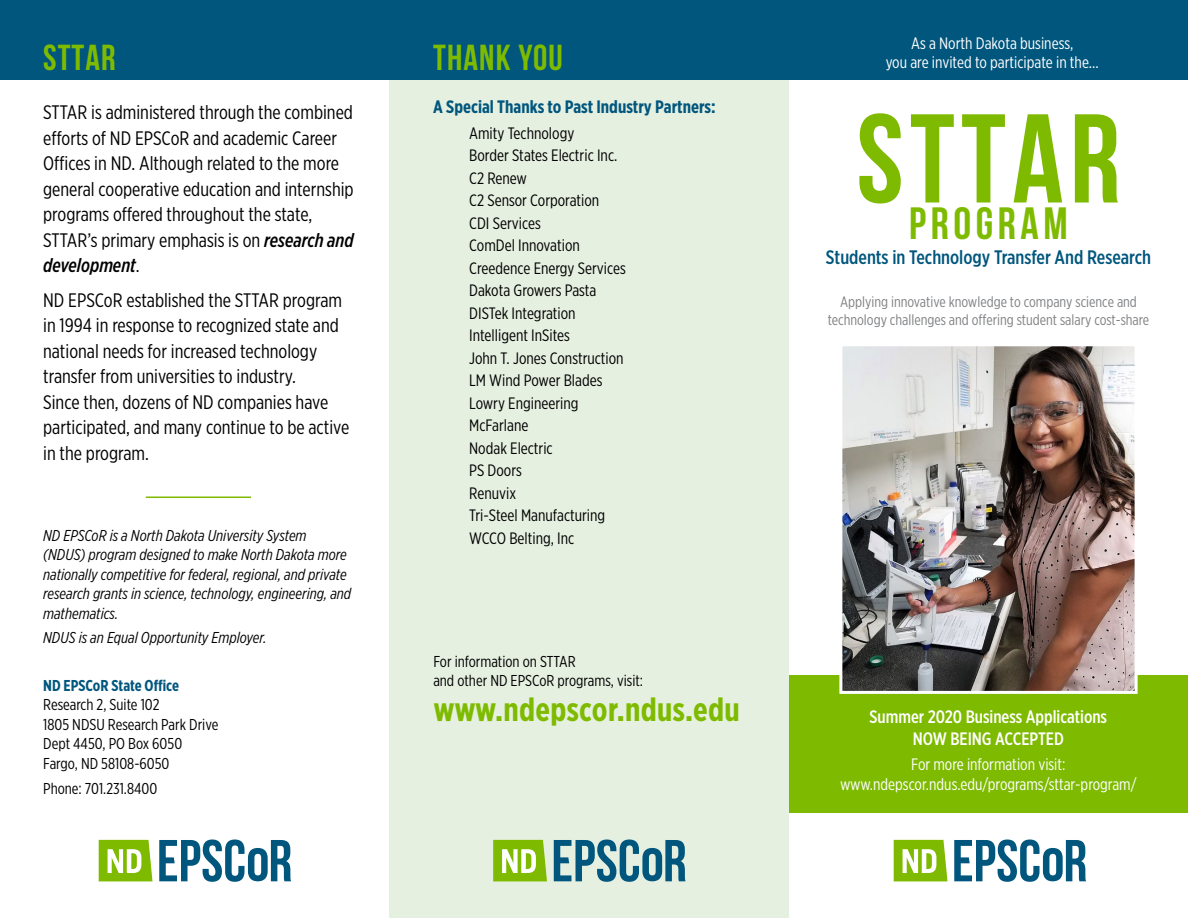
<style>
.page{position:relative;width:1188px;height:918px;background:#fff}
.page>*{position:absolute;margin:0;border:0;box-sizing:border-box;transform-origin:0 0}
.t1{font:700 126px "Bebas Neue";letter-spacing:.05em;color:#7ebb00}
.t2{font:700 45px "Bebas Neue";letter-spacing:.1em;color:#7ebb00}
.t3{font:700 36px "Bebas Neue";letter-spacing:.03em;color:#7ebb00}
.t4{font:700 33px "Gotham X Narrow";letter-spacing:.01em;color:#7ebb00}
.t5{font:19.5px/25.5px "Gotham X Narrow";color:#000}
.t6{font:500 19.5px "Gotham X Narrow";color:#00567d}
.t7{font:500 18px/21.6px "Gotham X Narrow";color:#fff;text-align:center}
.t8{font:700 18px "Gotham X Narrow";color:#00567d}
.t9{font:16.5px/22.5px "Gotham X Narrow";color:#000}
.t10{font:16.5px/19.5px "Gotham X Narrow";color:#fff;text-align:center}
.t11{font:italic 15.75px/19.5px "Gotham X Narrow";color:#000}
.t12{font:15.75px/19.5px "Gotham X Narrow";color:#000}
.t13{font:700 15.75px "Gotham X Narrow";color:#00567d}
.t14{font:15px/18px "Gotham X Narrow";color:#808285;text-align:center}
.s1{font-weight:500;font-style:italic}
</style>
<div class="page">
<div style="left:789px;top:675px;width:399px;height:137px;background:#7ebb00"></div>
<div style="left:390px;top:14px;width:399px;height:904px;background:#e6f0e1"></div>
<div style="left:0;top:0;width:1188px;height:79px;background:#00567d"></div>
<svg style="left:894px;top:840px;width:54px;height:41px"></svg>
<svg style="left:954px;top:840px;width:132px;height:42px"></svg>
<svg style="left:493px;top:840px;width:54px;height:41px;background:#a0cc44"></svg>
<svg style="left:554px;top:840px;width:132px;height:42px"></svg>
<svg style="left:99px;top:840px;width:54px;height:41px"></svg>
<svg style="left:159px;top:840px;width:132px;height:42px"></svg>
<img style="left:843px;top:347px;width:291px;height:343px">
<div style="left:839px;top:343px;width:299px;height:351px;border:3px solid #fff"></div>
<hr style="left:146px;top:496px;width:105px;height:2px;background:#7ebb00">
<h3 class="t3" style="left:43px;top:37px;width:74px">STTAR</h3>
<p class="t5" style="left:43px;top:99px;width:312px">STTAR is administered through the combined efforts of ND EPSCoR and academic Career Offices in ND. Although related to the more general cooperative education and internship programs offered throughout the state, STTAR’s primary emphasis is on <span class="s1">research and development</span>.</p>
<p class="t5" style="left:43px;top:287px;width:308px">ND EPSCoR established the STTAR program in 1994 in response to recognized state and national needs for increased technology transfer from universities to industry.<br>Since then, dozens of ND companies have participated, and many continue to be active in the program.</p>
<p class="t11" style="left:43px;top:525px;width:310px">ND EPSCoR is a North Dakota University System (NDUS) program designed to make North Dakota more nationally competitive for federal, regional, and private research grants in science, technology, engineering, and mathematics.</p>
<p class="t11" style="left:43px;top:627px;width:225px">NDUS is an Equal Opportunity Employer.</p>
<p class="t13" style="left:43px;top:675px;width:137px">ND EPSCoR State Office</p>
<p class="t12" style="left:43px;top:695px;width:177px">Research 2, Suite 102<br>1805 NDSU Research Park Drive<br>Dept 4450, PO Box 6050<br>Fargo, ND 58108-6050</p>
<p class="t12" style="left:43px;top:779px;width:116px">Phone: 701.231.8400</p>
<h3 class="t3" style="left:433px;top:37px;width:131px">THANK YOU</h3>
<p class="t8" style="left:433px;top:96px;width:284px">A Special Thanks to Past Industry Partners:</p>
<p class="t9" style="left:469px;top:121px;width:158px">Amity Technology<br>Border States Electric Inc.<br>C2 Renew<br>C2 Sensor Corporation<br>CDI Services<br>ComDel Innovation<br>Creedence Energy Services<br>Dakota Growers Pasta<br>DISTek Integration<br>Intelligent InSites<br>John T. Jones Construction<br>LM Wind Power Blades<br>Lowry Engineering<br>McFarlane<br>Nodak Electric<br>PS Doors<br>Renuvix<br>Tri-Steel Manufacturing<br>WCCO Belting, Inc</p>
<p class="t12" style="left:433px;top:651px;width:211px">For information on STTAR<br>and other ND EPSCoR programs, visit:</p>
<h3 class="t4" style="left:433px;top:689px;width:308px">www.ndepscor.ndus.edu</h3>
<p class="t10" style="left:911px;top:33px;width:164px">As a North Dakota business,</p>
<p class="t10" style="left:886px;top:53px;width:215px">you are invited to participate in the…</p>
<h1 class="t1" style="left:857px;top:90px;width:265px">STTAR</h1>
<h2 class="t2" style="left:909px;top:199px;width:160px">PROGRAM</h2>
<p class="t6" style="left:826px;top:245px;width:327px">Students in Technology Transfer And Research</p>
<p class="t14" style="left:828px;top:293px;width:323px">Applying innovative knowledge to company science and technology challenges and offering student salary cost-share</p>
<p class="t7" style="left:870px;top:706px;width:239px">Summer 2020 Business Applications<br>NOW BEING ACCEPTED</p>
<p class="t10" style="left:840px;top:754px;width:298px">For more information visit: www.ndepscor.ndus.edu/programs/sttar-program/</p>
</div>
